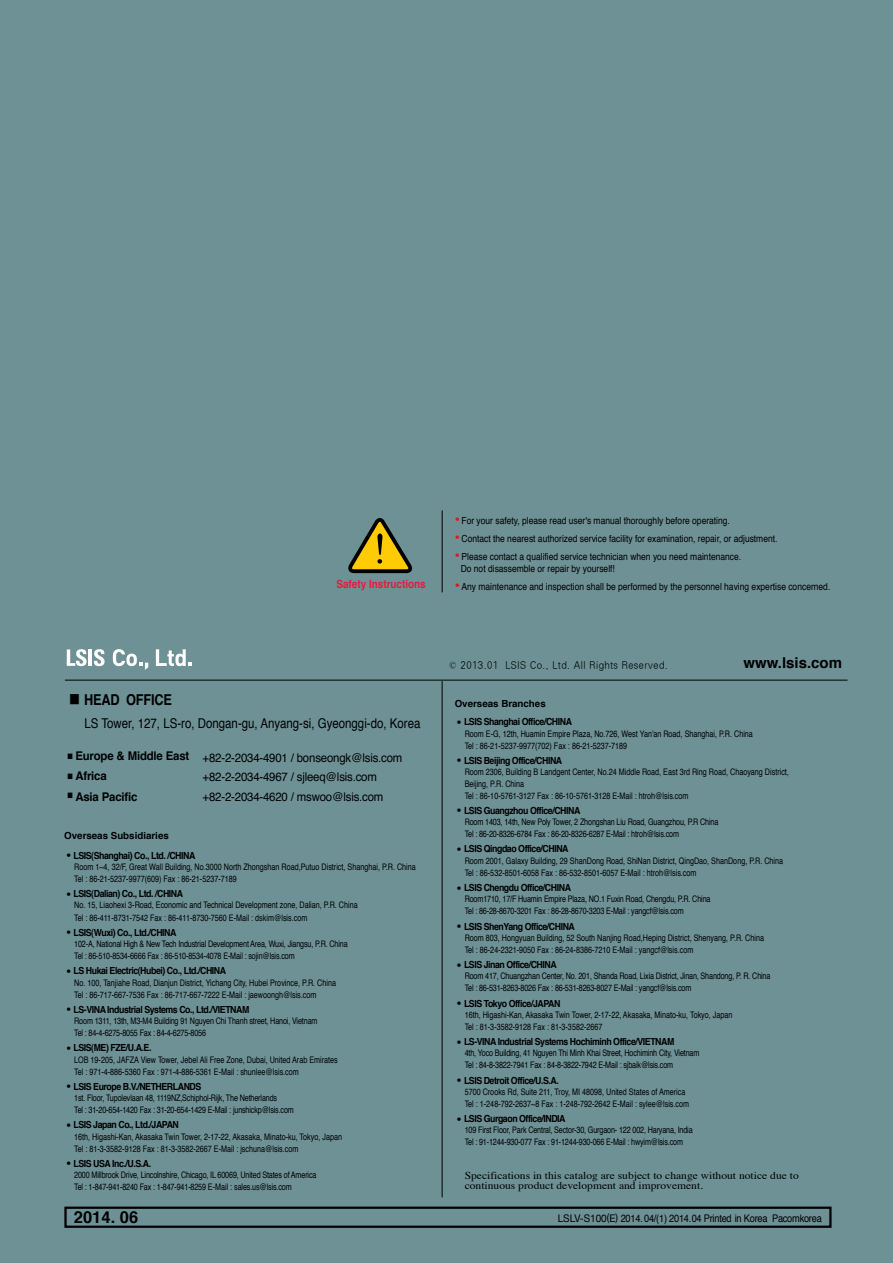
<style>
.page{position:relative;width:893px;height:1263px;background:#6e9196}
.page>*{position:absolute;margin:0;border:0;box-sizing:border-box;transform-origin:0 0}
.t1{font:700 16.5px "Helvetica";color:#000}
.t2{font:700 15px "Helvetica";letter-spacing:-.015em;color:#000}
.t3{font:700 15px "Helvetica";letter-spacing:-.015em;color:#000;scale:.85 1}
.t4{font:13.5px "Helvetica";color:#000;scale:.85 1}
.t5{font:12px "Helvetica";letter-spacing:-.015em;color:#000;scale:.95 1}
.t6{font:700 12px "Helvetica";letter-spacing:-.015em;color:#000;scale:.95 1}
.t7{font:700 11.4px "Helvetica";color:#e31d3c;scale:.87 1}
.t8{font:10.5px/10.5px "Times";color:#000;scale:1.1 1}
.t9{font:10.5px "Helvetica";letter-spacing:-.025em;color:#000;scale:.88 1}
.t10{font:700 9.75px "Helvetica";letter-spacing:-.05em;color:#000;scale:.9 1}
.t11{font:9.75px/12px "Helvetica";color:#000;scale:.87 1}
.t12{font:9.75px "SMJ Gothic Std";letter-spacing:-.02em;color:#000;scale:.9 1}
.t13{font:700 9.75px "Helvetica";color:#000}
.t14{font:9px/12.5px "Helvetica";color:#000;scale:.8 1}
.t15{font:9px/11.7px "Helvetica";letter-spacing:-.02em;color:#000;scale:.8 1}
.s1{font-family:"SMJ Gothic Std";font-weight:400;font-size:22.5px}
.s2{font-family:"SMJ Gothic Std"}
.s3{font-weight:700}
.s4{font-family:"SMJ Gothic Std";font-weight:400}
.s5{font-family:"Helvetica Neue"}
</style>
<div class="page">
<svg style="left:348px;top:518px;width:64px;height:55px"></svg>
<hr style="left:442px;top:510px;width:1px;height:82px;background:#000">
<hr style="left:65px;top:680px;width:782px;height:1px;background:#000">
<hr style="left:442px;top:681px;width:1px;height:516px;background:#000">
<div style="left:64px;top:1206px;width:767px;height:22px;border:2px solid #000"></div>
<svg style="left:67px;top:649px;width:20px;height:17px"></svg>
<hr style="left:88px;top:649px;width:4px;height:17px;background:#fff">
<svg style="left:94px;top:649px;width:11px;height:17px"></svg>
<svg style="left:113px;top:649px;width:35px;height:21px"></svg>
<svg style="left:156px;top:649px;width:36px;height:17px"></svg>
<p class="t11" style="left:454px;top:515px;width:318px"><sup>●</sup> For your safety, please read user's manual thoroughly before operating.</p>
<p class="t11" style="left:454px;top:533px;width:373px"><sup>●</sup> Contact the nearest authorized service facility for examination, repair, or adjustment.</p>
<p class="t11" style="left:461px;top:551px;width:324px;text-indent:-6px"><sup>●</sup> Please contact a qualified service technician when you need maintenance.<br>Do not disassemble or repair by yourself!</p>
<p class="t7" style="left:336px;top:574px;width:104px">Safety Instructions</p>
<p class="t11" style="left:454px;top:581px;width:434px"><sup>●</sup> Any maintenance and inspection shall be performed by the personnel having expertise concerned.</p>
<h2 class="t3" style="left:65px;top:688px;width:127px"><span class="s1">■</span>HEAD OFFICE</h2>
<h3 class="t4" style="left:84px;top:713px;width:397px">LS Tower, 127, LS-ro, Dongan-gu, Anyang-si, Gyeonggi-do, Korea</h3>
<h3 class="t5" style="left:65px;top:748px;width:356px"><span class="s2">■</span><span class="s3">Europe &amp; Middle East</span> +82-2-2034-4901 / bonseongk@lsis.com</h3>
<h3 class="t6" style="left:65px;top:766px;width:45px"><span class="s4">■</span>Africa</h3>
<h3 class="t5" style="left:203px;top:768px;width:185px">+82-2-2034-4967 / sjleeq@lsis.com</h3>
<h3 class="t6" style="left:65px;top:787px;width:77px"><span class="s4">■</span>Asia Pacific</h3>
<h3 class="t5" style="left:203px;top:787px;width:192px">+82-2-2034-4620 / mswoo@lsis.com</h3>
<p class="t13" style="left:64px;top:827px;width:106px">Overseas Subsidiaries</p>
<p class="t10" style="left:66px;top:847px;width:146px"><sup>●</sup> LSIS(Shanghai) Co., Ltd. /CHINA</p>
<p class="t14" style="left:74px;top:861px;width:428px">Room 1~4, 32/F, Great Wall Building, No.3000 North Zhongshan Road,Putuo District, Shanghai, P.R. China<br>Tel : 86-21-5237-9977(609) Fax : 86-21-5237-7189</p>
<p class="t10" style="left:66px;top:886px;width:132px"><sup>●</sup> LSIS(Dalian) Co., Ltd. /CHINA</p>
<p class="t14" style="left:74px;top:899px;width:356px">No. 15, Liaohexi 3-Road, Economic and Technical Development zone, Dalian, P.R. China<br>Tel : 86-411-8731-7542 Fax : 86-411-8730-7560 E-Mail : dskim@lsis.com</p>
<p class="t10" style="left:66px;top:924px;width:125px"><sup>●</sup> LSIS(Wuxi) Co., Ltd./CHINA</p>
<p class="t15" style="left:74px;top:938px;width:343px">102-A, National High &amp; New Tech Industrial Development Area, Wuxi, Jiangsu, P.R. China<br>Tel : 86-510-8534-6666 Fax : 86-510-8534-4078 E-Mail : sojin@lsis.com</p>
<p class="t10" style="left:66px;top:963px;width:180px"><sup>●</sup> LS Hukai Electric(Hubei) Co., Ltd./CHINA</p>
<p class="t14" style="left:74px;top:976px;width:329px">No. 100, Tanjiahe Road, Dianjun District, Yichang City, Hubei Province, P.R. China<br>Tel : 86-717-667-7536 Fax : 86-717-667-7222 E-Mail : jaewoongh@lsis.com</p>
<p class="t10" style="left:66px;top:1001px;width:206px"><sup>●</sup> LS-VINA Industrial Systems Co., Ltd./VIETNAM</p>
<p class="t15" style="left:74px;top:1015px;width:306px">Room 1311, 13th, M3-M4 Building 91 Nguyen Chi Thanh street, Hanoi, Vietnam<br>Tel : 84-4-6275-8055 Fax : 84-4-6275-8056</p>
<p class="t10" style="left:66px;top:1040px;width:97px"><sup>●</sup> LSIS(ME) FZE/U.A.E.</p>
<p class="t14" style="left:74px;top:1053px;width:331px">LOB 19-205, JAFZA View Tower, Jebel Ali Free Zone, Dubai, United Arab Emirates<br>Tel : 971-4-886-5360 Fax : 971-4-886-5361 E-Mail : shunlee@lsis.com</p>
<p class="t10" style="left:66px;top:1078px;width:152px"><sup>●</sup> LSIS Europe B.V./NETHERLANDS</p>
<p class="t15" style="left:74px;top:1092px;width:276px">1st. Floor, Tupolevlaan 48, 1119NZ,Schiphol-Rijk, The Netherlands<br>Tel : 31-20-654-1420 Fax : 31-20-654-1429 E-Mail : junshickp@lsis.com</p>
<p class="t10" style="left:66px;top:1117px;width:127px"><sup>●</sup> LSIS Japan Co., Ltd./JAPAN</p>
<p class="t14" style="left:74px;top:1130px;width:336px">16th, Higashi-Kan, Akasaka Twin Tower, 2-17-22, Akasaka, Minato-ku, Tokyo, Japan<br>Tel : 81-3-3582-9128 Fax : 81-3-3582-2667 E-Mail : jschuna@lsis.com</p>
<p class="t10" style="left:66px;top:1155px;width:96px"><sup>●</sup> LSIS USA Inc./U.S.A.</p>
<p class="t15" style="left:74px;top:1169px;width:304px">2000 Millbrook Drive, Lincolnshire, Chicago, IL 60069, United States of America<br>Tel : 1-847-941-8240 Fax : 1-847-941-8259 E-Mail : sales.us@lsis.com</p>
<p class="t12" style="left:448px;top:660px;width:246px">© 2013.01 LSIS Co., Ltd. All Rights Reserved.</p>
<h2 class="t2" style="left:743px;top:651px;width:100px">www.lsis.com</h2>
<p class="t13" style="left:455px;top:695px;width:93px">Overseas Branches</p>
<p class="t10" style="left:456px;top:714px;width:130px"><sup>●</sup> LSIS Shanghai Office/CHINA</p>
<p class="t14" style="left:465px;top:727px;width:362px">Room E-G, 12th, Huamin Empire Plaza, No.726, West Yan'an Road, Shanghai, P.R. China<br>Tel : 86-21-5237-9977(702) Fax : 86-21-5237-7189</p>
<p class="t10" style="left:456px;top:752px;width:119px"><sup>●</sup> LSIS Beijing Office/CHINA</p>
<p class="t14" style="left:465px;top:766px;width:407px;line-height:12px">Room 2306, Building B Landgent Center, No.24 Middle Road, East 3rd Ring Road, Chaoyang District,<br>Beijing, P.R. China<br>Tel : 86-10-5761-3127 Fax : 86-10-5761-3128 E-Mail : htroh@lsis.com</p>
<p class="t10" style="left:456px;top:803px;width:139px"><sup>●</sup> LSIS Guangzhou Office/CHINA</p>
<p class="t15" style="left:465px;top:816px;width:319px">Room 1403, 14th, New Poly Tower, 2 Zhongshan Liu Road, Guangzhou, P.R China<br>Tel : 86-20-8326-6784 Fax : 86-20-8326-6287 E-Mail : htroh@lsis.com</p>
<p class="t10" style="left:456px;top:841px;width:126px"><sup>●</sup> LSIS Qingdao Office/CHINA</p>
<p class="t14" style="left:465px;top:855px;width:400px">Room 2001, Galaxy Building, 29 ShanDong Road, ShiNan District, QingDao, ShanDong, P.R. China<br>Tel : 86-532-8501-6058 Fax : 86-532-8501-6057 E-Mail : htroh@lsis.com</p>
<p class="t10" style="left:456px;top:880px;width:129px"><sup>●</sup> LSIS Chengdu Office/CHINA</p>
<p class="t15" style="left:465px;top:893px;width:309px">Room1710, 17/F Huamin Empire Plaza, NO.1 Fuxin Road, Chengdu, P.R. China<br>Tel : 86-28-8670-3201 Fax : 86-28-8670-3203 E-Mail : yangcf@lsis.com</p>
<p class="t10" style="left:456px;top:918px;width:133px"><sup>●</sup> LSIS ShenYang Office/CHINA</p>
<p class="t14" style="left:465px;top:932px;width:376px">Room 803, Hongyuan Building, 52 South Nanjing Road,Heping District, Shenyang, P.R. China<br>Tel : 86-24-2321-9050 Fax : 86-24-8386-7210 E-Mail : yangcf@lsis.com</p>
<p class="t10" style="left:456px;top:957px;width:113px"><sup>●</sup> LSIS Jinan Office/CHINA</p>
<p class="t15" style="left:465px;top:970px;width:384px">Room 417, Chuangzhan Center, No. 201, Shanda Road, Lixia District, Jinan, Shandong, P. R. China<br>Tel : 86-531-8263-8026 Fax : 86-531-8263-8027 E-Mail : yangcf@lsis.com</p>
<p class="t10" style="left:456px;top:995px;width:117px"><sup>●</sup> LSIS Tokyo Office/JAPAN</p>
<p class="t14" style="left:465px;top:1009px;width:336px">16th, Higashi-Kan, Akasaka Twin Tower, 2-17-22, Akasaka, Minato-ku, Tokyo, Japan<br>Tel : 81-3-3582-9128 Fax : 81-3-3582-2667</p>
<p class="t10" style="left:456px;top:1034px;width:244px"><sup>●</sup> LS-VINA Industrial Systems Hochiminh Office/VIETNAM</p>
<p class="t15" style="left:465px;top:1047px;width:295px">4th, Yoco Building, 41 Nguyen Thi Minh Khai Street, Hochiminh City, Vietnam<br>Tel : 84-8-3822-7941 Fax : 84-8-3822-7942 E-Mail : sjbaik@lsis.com</p>
<p class="t10" style="left:456px;top:1072px;width:116px"><sup>●</sup> LSIS Detroit Office/U.S.A.</p>
<p class="t14" style="left:465px;top:1086px;width:282px">5700 Crooks Rd, Suite 211, Troy, MI 48098, United States of America<br>Tel : 1-248-792-2637~8 Fax : 1-248-792-2642 E-Mail : sylee@lsis.com</p>
<p class="t10" style="left:456px;top:1111px;width:123px"><sup>●</sup> LSIS Gurgaon Office/INDIA</p>
<p class="t15" style="left:465px;top:1124px;width:286px">109 First Floor, Park Central, Sector-30, Gurgaon- 122 002, Haryana, India<br>Tel : 91-1244-930-077 Fax : 91-1244-930-066 E-Mail : hwyim@lsis.com</p>
<p class="t8" style="left:465px;top:1169px;width:305px">Specifications in this catalog are subject to change without notice due to continuous product development and improvement.</p>
<h1 class="t1" style="left:74px;top:1203px;width:66px">2014. 06</h1>
<p class="t9" style="left:557px;top:1210px;width:302px"><span class="s5">LSLV-S100(E)</span> 2014. 04/(1) 2014. 04 Printed in Korea Pacomkorea</p>
</div>
